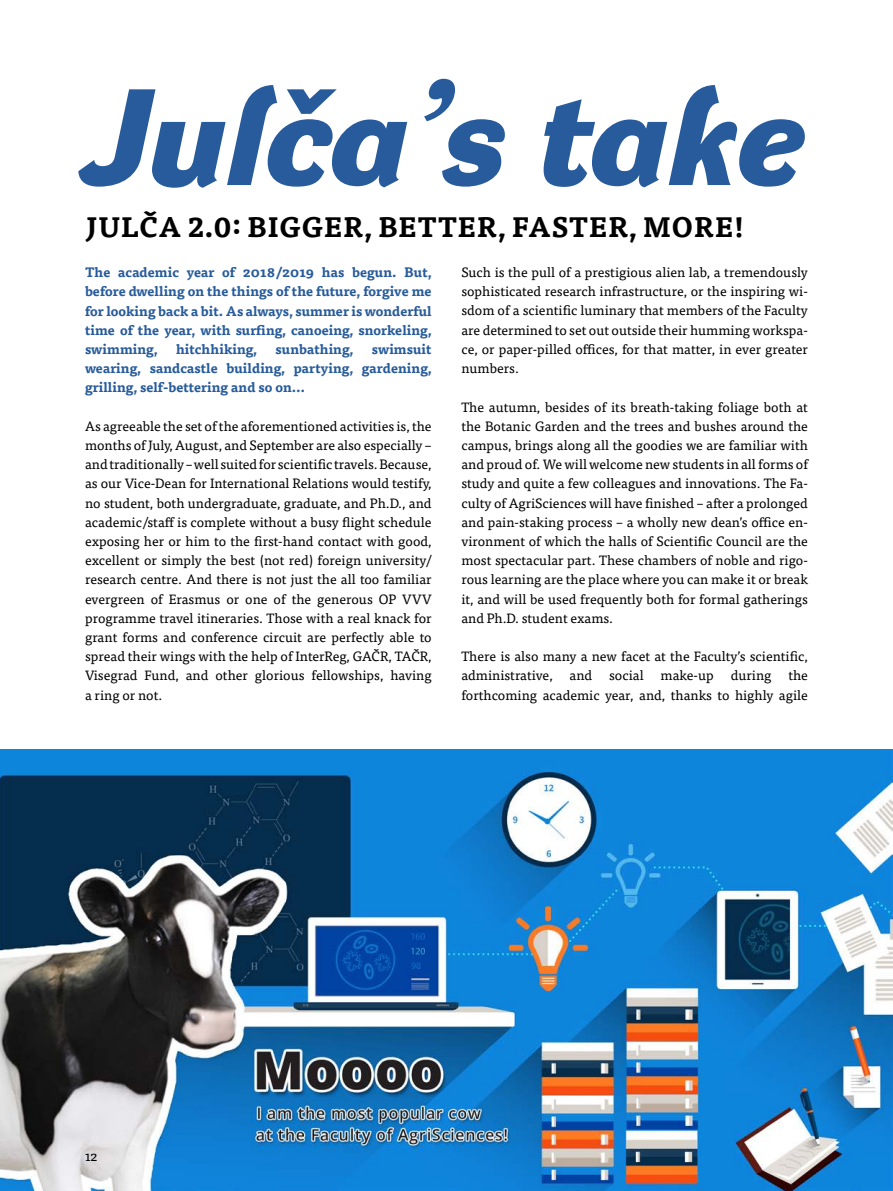
<style>
.page{position:relative;width:893px;height:1191px;background:#fff}
.page>*{position:absolute;margin:0;border:0;box-sizing:border-box;transform-origin:0 0}
.t1{font:italic 700 133.95px "Dyna Grotesk DE";color:#275b9b}
.t2{font:700 27.75px "Tisa Pro";letter-spacing:.01em;color:#000}
.t3{font:13.5px/19.2px "Tisa Pro";color:#000;text-align:justify}
.t4{font:700 13.5px/19.2px "Tisa Pro";color:#275b9b;text-align:justify}
</style>
<div class="page">
<img style="left:0;top:749px;width:893px;height:442px">
<h1 class="t1" style="left:85px;top:61px;width:721px">Julča’s take</h1>
<h2 class="t2" style="left:86px;top:205px;width:660px">JULČA 2.0: BIGGER, BETTER, FASTER, MORE!</h2>
<p class="t4" style="left:85px;top:262px;width:348px">The academic year of 2018/2019 has begun. But, before dwelling on the things of the future, forgive me for looking back a bit. As always, summer is wonderful time of the year, with surfing, canoeing, snorkeling, swimming,</p>
<p class="t4" style="left:85px;top:339px;width:348px;text-indent:287px">swimsuit wearing, sandcastle building, partying, gardening, grilling, self-bettering and so on…</p>
<p class="t3" style="left:85px;top:415px;width:348px">As agreeable the set of the aforementioned activities is, the months of July, August, and September are also especially – and traditionally – well suited for scientific travels. Because, as our Vice-Dean for International Relations would testify, no student, both undergraduate, graduate, and Ph.D., and academic/staff is complete without a busy flight schedule exposing her or him to the first-hand contact with good, excellent or simply the best (not red) foreign university/ research centre. And there is not just the all too familiar evergreen of Erasmus or one of the generous OP VVV programme travel itineraries. Those with a real knack for grant forms and conference circuit are perfectly able to spread their wings with the help of InterReg, GAČR, TAČR, Visegrad Fund, and other glorious fellowships, having a ring or not.</p>
<p class="t4" style="left:176px;top:339px;width:83px">hitchhiking,</p>
<p class="t4" style="left:276px;top:339px;width:79px">sunbathing,</p>
<p class="t3" style="left:461px;top:262px;width:348px">Such is the pull of a prestigious alien lab, a tremendously sophisticated research infrastructure, or the inspiring wi&shy;sdom of a scientific luminary that members of the Faculty are determined to set out outside their humming workspa&shy;ce, or paper-pilled offices, for that matter, in ever greater numbers.</p>
<p class="t3" style="left:461px;top:396px;width:348px">The autumn, besides of its breath-taking foliage both at the Botanic Garden and the trees and bushes around the campus, brings along all the goodies we are familiar with and proud of. We will welcome new students in all forms of study and quite a few colleagues and innovations. The Fa&shy;culty of AgriSciences will have finished – after a prolonged and pain-staking process – a wholly new dean’s office en&shy;vironment of which the halls of Scientific Council are the most spectacular part. These chambers of noble and rigo&shy;rous learning are the place where you can make it or break it, and will be used frequently both for formal gatherings and Ph.D. student exams.</p>
<p class="t3" style="left:461px;top:646px;width:348px">There is also many a new facet at the Faculty’s scientific, administrative, and social make-up during the forthcoming academic year, and, thanks to highly agile</p>
<p class="t3" style="left:85px;top:1145px;width:14px">12</p>
</div>
